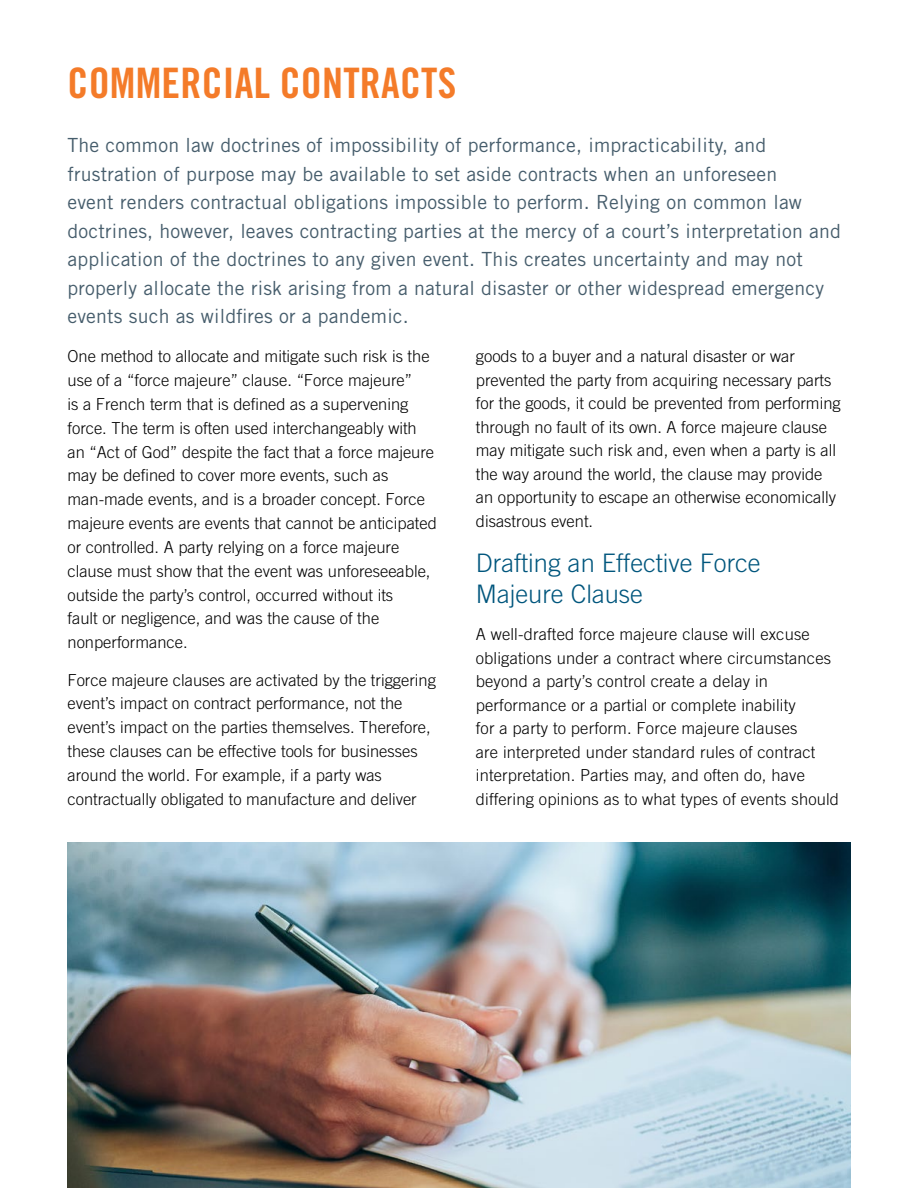
<style>
.page{position:relative;width:918px;height:1188px;background:#fff}
.page>*{position:absolute;margin:0;border:0;box-sizing:border-box;transform-origin:0 0}
.t1{font:42px "Trade Gothic LT Std Bd Cn 20";letter-spacing:.005em;color:#f47b29}
.t2{font:300 25.5px/31.7px "Trade Gothic LT Std";color:#00567d}
.t3{font:19.5px/28.5px "Trade Gothic LT Std";letter-spacing:.01em;color:#465d6c}
.t4{font:300 16.5px/23.9px "Trade Gothic LT Std";color:#000}
</style>
<div class="page">
<img style="left:68px;top:842px;width:782px;height:346px">
<h1 class="t1" style="left:68px;top:57px;width:390px">COMMERCIAL CONTRACTS</h1>
<p class="t3" style="left:68px;top:131px;width:775px">The common law doctrines of impossibility of performance, impracticability, and frustration of purpose may be available to set aside contracts when an unforeseen<br>event renders contractual obligations impossible to perform. Relying on common law doctrines, however, leaves contracting parties at the mercy of a court’s interpretation and application of the doctrines to any given event. This creates uncertainty and may not properly allocate the risk arising from a natural disaster or other widespread emergency events such as wildfires or a pandemic.</p>
<p class="t4" style="left:68px;top:344px;width:371px">One method to allocate and mitigate such risk is the use of a “force majeure” clause. “Force majeure”<br>is a French term that is defined as a supervening force. The term is often used interchangeably with an “Act of God” despite the fact that a force majeure may be defined to cover more events, such as man-made events, and is a broader concept. Force majeure events are events that cannot be anticipated or controlled. A party relying on a force majeure clause must show that the event was unforeseeable, outside the party’s control, occurred without its<br>fault or negligence, and was the cause of the nonperformance.</p>
<p class="t4" style="left:68px;top:668px;width:370px">Force majeure clauses are activated by the triggering event’s impact on contract performance, not the event’s impact on the parties themselves. Therefore, these clauses can be effective tools for businesses around the world. For example, if a party was contractually obligated to manufacture and deliver</p>
<p class="t4" style="left:476px;top:345px;width:366px;line-height:23.4px">goods to a buyer and a natural disaster or war prevented the party from acquiring necessary parts for the goods, it could be prevented from performing through no fault of its own. A force majeure clause may mitigate such risk and, even when a party is all the way around the world, the clause may provide an opportunity to escape an otherwise economically disastrous event.</p>
<h2 class="t2" style="left:476px;top:547px;width:286px">Drafting an Effective Force<br>Majeure Clause</h2>
<p class="t4" style="left:476px;top:623px;width:365px;line-height:23.4px">A well-drafted force majeure clause will excuse obligations under a contract where circumstances beyond a party’s control create a delay in performance or a partial or complete inability<br>for a party to perform. Force majeure clauses<br>are interpreted under standard rules of contract interpretation. Parties may, and often do, have differing opinions as to what types of events should</p>
</div>
